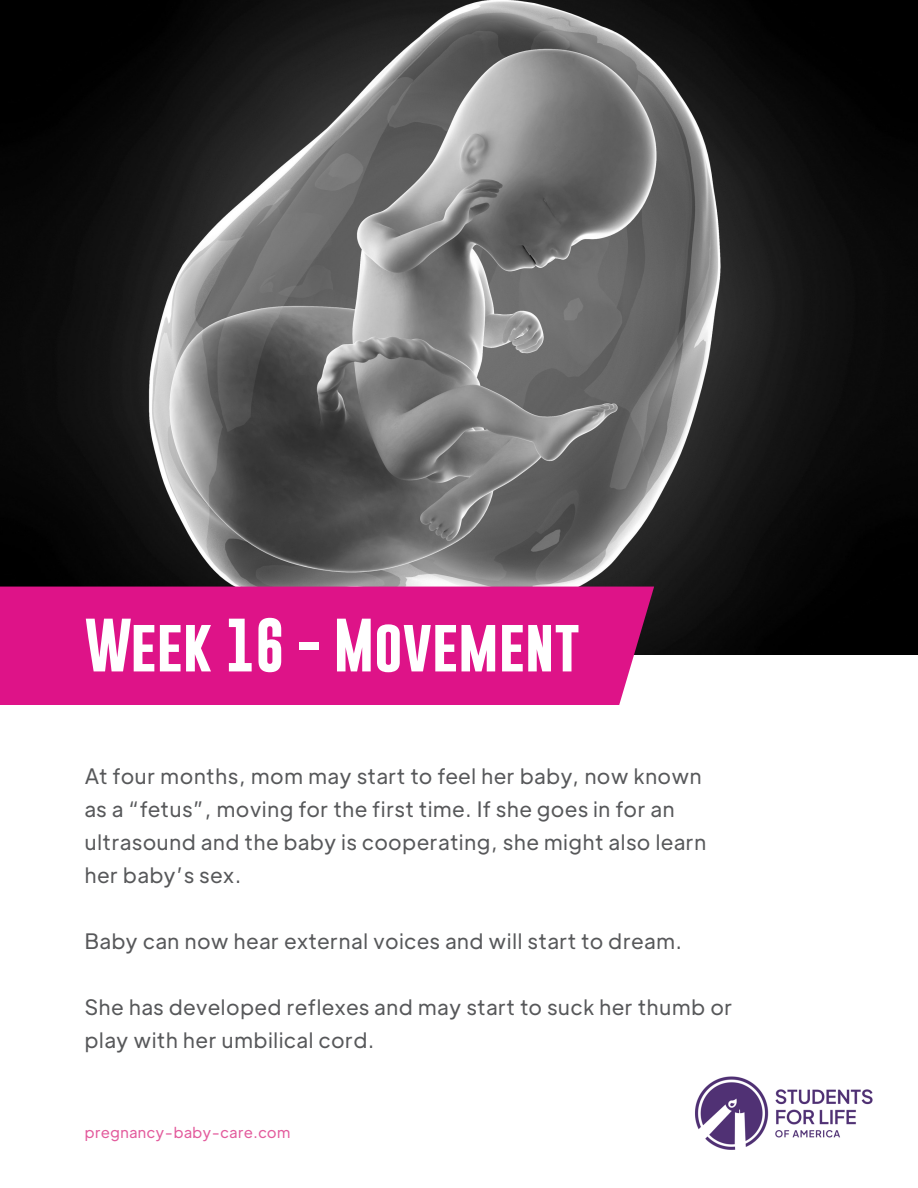
<style>
.page{position:relative;width:918px;height:1188px;background:#fff}
.page>*{position:absolute;margin:0;border:0;box-sizing:border-box;transform-origin:0 0}
.t1{font:700 54px "Gobold";color:#fff}
.t2{font:21px/33px "Plus Jakarta Display";letter-spacing:.045em;color:#57585a}
.t3{font:15px "Plus Jakarta Display";letter-spacing:.045em;color:#e35c9d}
</style>
<div class="page">
<img style="left:695px;top:1076px;width:178px;height:74px">
<img style="left:0;top:0;width:918px;height:654px">
<div style="left:0;top:587px;width:654px;height:118px;background:#de1388"></div>
<p class="t1" style="left:85px;top:610px;width:497px">Week 16 - Movement</p>
<p class="t2" style="left:85px;top:759px;width:623px">At four months, mom may start to feel her baby, now known as a “fetus”, moving for the first time. If she goes in for an ultrasound and the baby is cooperating, she might also learn her baby’s sex.</p>
<p class="t2" style="left:85px;top:924px;width:599px">Baby can now hear external voices and will start to dream.</p>
<p class="t2" style="left:85px;top:990px;width:649px">She has developed reflexes and may start to suck her thumb or play with her umbilical cord.</p>
<p class="t3" style="left:85px;top:1123px;width:207px">pregnancy-baby-care.com</p>
</div>
